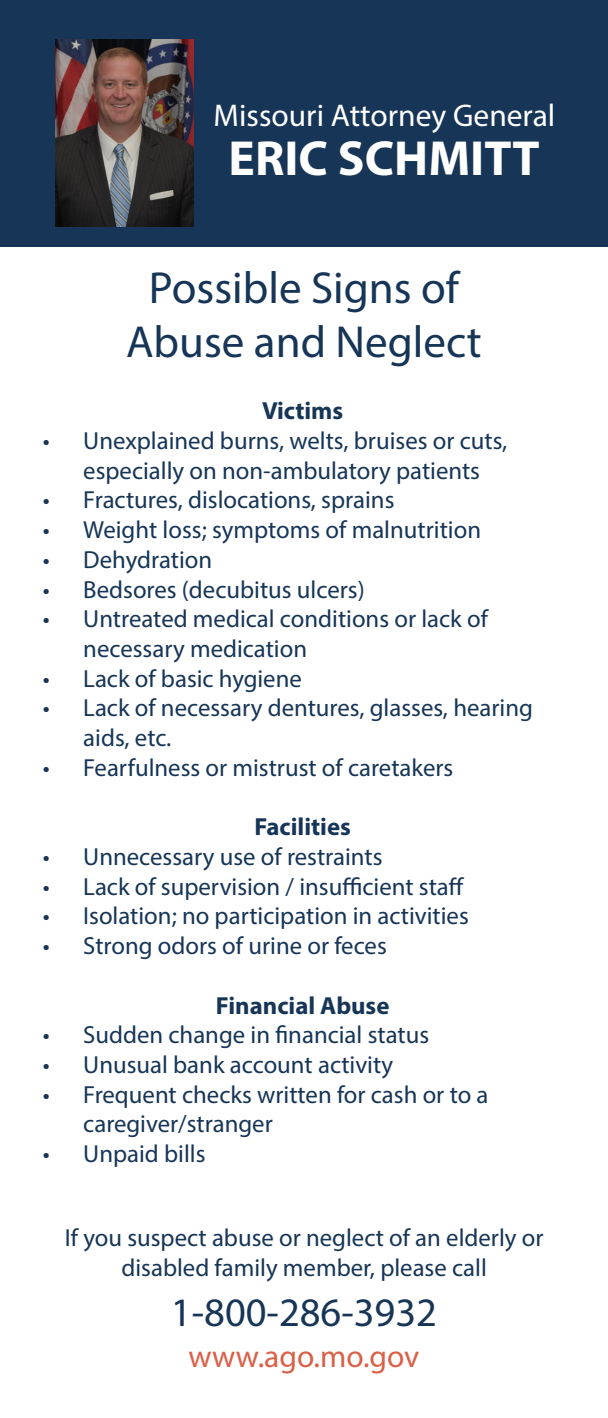
<style>
.page{position:relative;width:608px;height:1418px;background:#fff}
.page>*{position:absolute;margin:0;border:0;box-sizing:border-box;transform-origin:0 0}
.t1{font:700 49.5px "Myriad Pro";color:#fff}
.t2{font:45px "Myriad Pro";color:#163557}
.t3{font:40.5px "Myriad Pro";color:#163557}
.t4{font:31.5px "Myriad Pro";color:#fff}
.t5{font:31.5px "Myriad Pro";color:#d96047}
.t6{font:24.75px/29.7px "Myriad Pro";color:#163557}
.t7{font:700 24.75px "Myriad Pro";color:#163557}
</style>
<div class="page">
<div style="left:0;top:0;width:605px;height:246px;background:#163557"></div>
<img style="left:55px;top:40px;width:138px;height:186px">
<div style="left:601px;top:0;width:7px;height:246px;background:#163557"></div>
<p class="t4" style="left:213px;top:96px;width:343px">Missouri Attorney General</p>
<h1 class="t1" style="left:228px;top:126px;width:312px">ERIC SCHMITT</h1>
<p class="t2" style="left:149px;top:260px;width:311px">Possible Signs of</p>
<p class="t2" style="left:126px;top:314px;width:357px">Abuse and Neglect</p>
<p class="t7" style="left:262px;top:395px;width:83px">Victims</p>
<p class="t6" style="left:43px;top:425px;width:466px;text-align:center">• Unexplained burns, welts, bruises or cuts, especially on non-ambulatory patients</p>
<p class="t6" style="left:43px;top:485px;width:353px">• Fractures, dislocations, sprains</p>
<p class="t6" style="left:43px;top:514px;width:439px">• Weight loss; symptoms of malnutrition</p>
<p class="t6" style="left:43px;top:544px;width:171px">• Dehydration</p>
<p class="t6" style="left:43px;top:574px;width:323px">• Bedsores (decubitus ulcers)</p>
<p class="t6" style="left:83px;top:604px;width:406px;text-indent:-40px">• Untreated medical conditions or lack of necessary medication</p>
<p class="t6" style="left:43px;top:663px;width:260px">• Lack of basic hygiene</p>
<p class="t6" style="left:83px;top:693px;width:451px;text-indent:-40px">• Lack of necessary dentures, glasses, hearing aids, etc.</p>
<p class="t6" style="left:43px;top:752px;width:412px">• Fearfulness or mistrust of caretakers</p>
<p class="t7" style="left:254px;top:810px;width:98px">Facilities</p>
<p class="t6" style="left:43px;top:841px;width:341px">• Unnecessary use of restraints</p>
<p class="t6" style="left:43px;top:871px;width:423px">• Lack of supervision / insufficient staff</p>
<p class="t6" style="left:43px;top:901px;width:427px">• Isolation; no participation in activities</p>
<p class="t6" style="left:43px;top:930px;width:345px">• Strong odors of urine or feces</p>
<p class="t7" style="left:216px;top:989px;width:175px">Financial Abuse</p>
<p class="t6" style="left:43px;top:1019px;width:388px">• Sudden change in financial status</p>
<p class="t6" style="left:43px;top:1049px;width:352px">• Unusual bank account activity</p>
<p class="t6" style="left:83px;top:1079px;width:406px;text-indent:-40px">• Frequent checks written for cash or to a caregiver/stranger</p>
<p class="t6" style="left:43px;top:1138px;width:164px">• Unpaid bills</p>
<p class="t6" style="left:65px;top:1222px;width:480px;text-align:center">If you suspect abuse or neglect of an elderly or disabled family member, please call</p>
<p class="t3" style="left:171px;top:1287px;width:267px">1-800-286-3932</p>
<p class="t5" style="left:188px;top:1336px;width:232px">www.ago.mo.gov</p>
</div>
